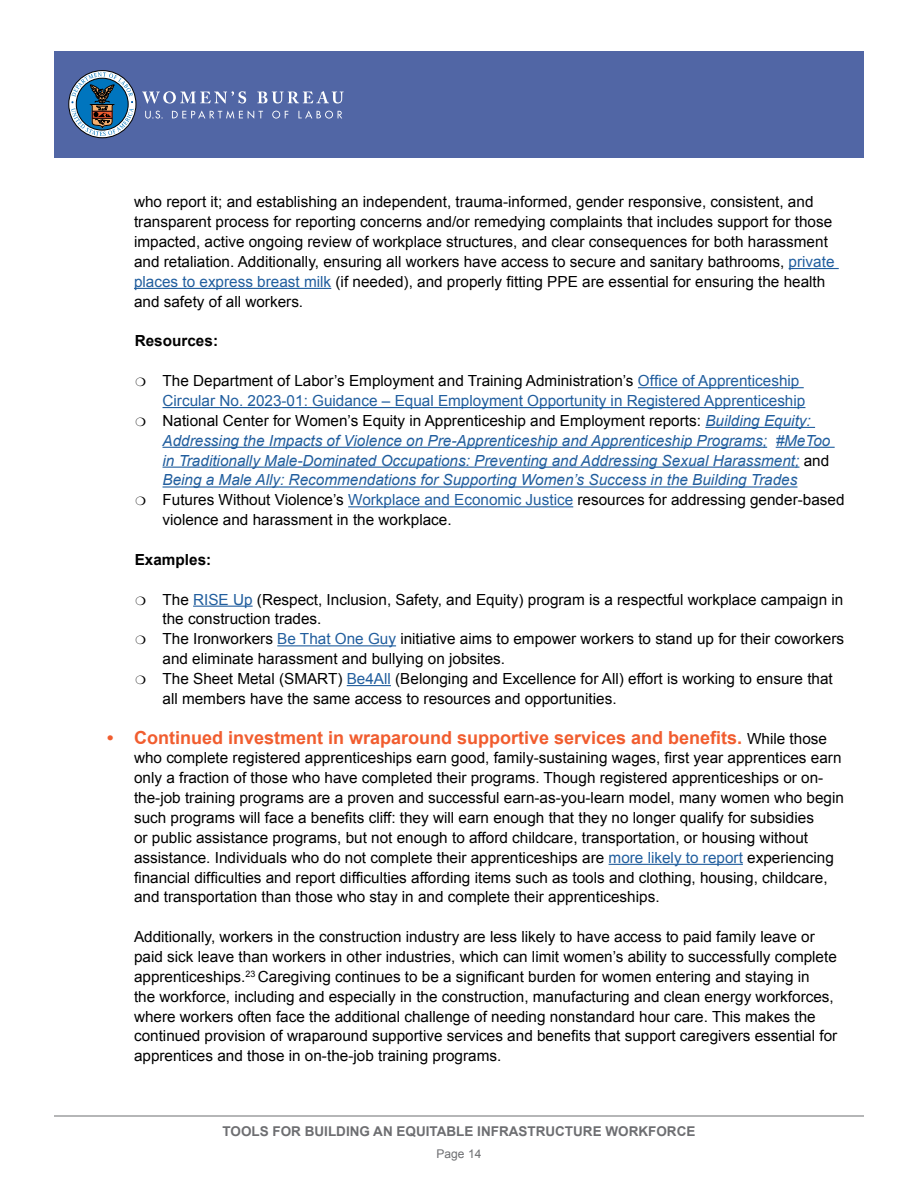
<style>
.page{position:relative;width:918px;height:1188px;background:#fff}
.page>*{position:absolute;margin:0;border:0;box-sizing:border-box;transform-origin:0 0}
.t1{font:700 18px "Arial";color:#f15d2f}
.t2{font:15.3px/19.8px "Arial";color:#000}
.t3{font:italic 15.3px/19.8px "Arial";color:#215e9e}
.t4{font:15.3px/19.8px "Arial";color:#215e9e}
.Body_text{font:700 15.3px "Arial";color:#000}
.Main_Title{font:700 13.5px "Arial";color:#6d6e71}
.t5{font:12px "Arial";color:#6d6e71}
.s1{color:#215e9e}
.s2{color:#000}
.s3{font-style:normal;color:#000}
.s4{font-weight:400;font-size:15.3px;color:#000}
</style>
<div class="page">
<div style="left:54px;top:51px;width:810px;height:107px;background:#5166a5"></div>
<svg style="left:142px;top:91px;width:202px;height:28px"></svg>
<div style="left:68px;top:70px;width:68px;height:68px;border:1px solid #000;border-radius:50%"></div>
<svg style="left:71px;top:72px;width:63px;height:64px;background:#5a82a1"></svg>
<hr style="left:54px;top:1116px;width:810px;height:1px;background:#6d6e71">
<hr style="left:789px;top:268px;width:50px;height:1px;background:#215e9e">
<hr style="left:134px;top:288px;width:197px;height:1px;background:#215e9e">
<hr style="left:638px;top:387px;width:166px;height:1px;background:#215e9e">
<hr style="left:163px;top:407px;width:642px;height:1px;background:#215e9e">
<hr style="left:705px;top:427px;width:110px;height:1px;background:#215e9e">
<hr style="left:163px;top:447px;width:604px;height:1px;background:#215e9e">
<hr style="left:776px;top:447px;width:59px;height:1px;background:#215e9e">
<hr style="left:163px;top:467px;width:636px;height:1px;background:#215e9e">
<hr style="left:163px;top:486px;width:635px;height:2px;background:#215e9e">
<hr style="left:348px;top:506px;width:225px;height:1px;background:#215e9e">
<hr style="left:193px;top:606px;width:60px;height:1px;background:#215e9e">
<hr style="left:277px;top:645px;width:119px;height:1px;background:#215e9e">
<hr style="left:347px;top:685px;width:44px;height:1px;background:#215e9e">
<hr style="left:609px;top:864px;width:134px;height:1px;background:#215e9e">
<p class="t2" style="left:134px;top:192px;width:702px">who report it; and establishing an independent, trauma-informed, gender responsive, consistent, and transparent process for reporting concerns and/or remedying complaints that includes support for those impacted, active ongoing review of workplace structures, and clear consequences for both harassment and retaliation. Additionally, ensuring all workers have access to secure and sanitary bathrooms, <span class="s1">private places to express breast milk</span> (if needed), and properly fitting PPE are essential for ensuring the health and safety of all workers.</p>
<p class="Body_text" style="left:135px;top:331px;width:85px">Resources:</p>
<p class="t4" style="left:163px;top:371px;width:644px;text-indent:-27px"><span class="s2">❍ The Department of Labor’s Employment and Training Administration’s</span> Office of Apprenticeship<br>Circular No. 2023-01: Guidance – Equal Employment Opportunity in Registered Apprenticeship</p>
<p class="t3" style="left:163px;top:411px;width:669px;text-indent:-27px"><span class="s2">❍</span> <span class="s3">National Center for Women’s Equity in Apprenticeship and Employment reports:</span> Building Equity:<br>Addressing the Impacts of Violence on Pre-Apprenticeship and Apprenticeship Programs; #MeToo in Traditionally Male-Dominated Occupations: Preventing and Addressing Sexual Harassment; <span class="s3">and </span>Being a Male Ally: Recommendations for Supporting Women’s Success in the Building Trades</p>
<p class="t2" style="left:163px;top:490px;width:684px;text-indent:-27px">❍ Futures Without Violence’s <span class="s1">Workplace and Economic Justice</span> resources for addressing gender-based violence and harassment in the workplace.</p>
<p class="Body_text" style="left:135px;top:549px;width:78px">Examples:</p>
<p class="t2" style="left:163px;top:589px;width:682px;text-indent:-27px">❍ The <span class="s1">RISE Up</span> (Respect, Inclusion, Safety, and Equity) program is a respectful workplace campaign in the construction trades.</p>
<p class="t2" style="left:163px;top:629px;width:683px;text-indent:-27px">❍ The Ironworkers <span class="s1">Be That One Guy</span> initiative aims to empower workers to stand up for their coworkers and eliminate harassment and bullying on jobsites.</p>
<p class="t2" style="left:163px;top:669px;width:672px;text-indent:-27px">❍ The Sheet Metal (SMART) <span class="s1">Be4All</span> (Belonging and Excellence for All) effort is working to ensure that all members have the same access to resources and opportunities.</p>
<p class="t1" style="left:107px;top:725px;width:722px">• Continued investment in wraparound supportive services and benefits. <span class="s4">While those</span></p>
<p class="t2" style="left:134px;top:748px;width:712px">who complete registered apprenticeships earn good, family-sustaining wages, first year apprentices earn only a fraction of those who have completed their programs. Though registered apprenticeships or on&shy;the-job training programs are a proven and successful earn-as-you-learn model, many women who begin such programs will face a benefits cliff: they will earn enough that they no longer qualify for subsidies<br>or public assistance programs, but not enough to afford childcare, transportation, or housing without assistance. Individuals who do not complete their apprenticeships are <span class="s1">more likely to report</span> experiencing financial difficulties and report difficulties affording items such as tools and clothing, housing, childcare, and transportation than those who stay in and complete their apprenticeships.</p>
<p class="t2" style="left:134px;top:927px;width:705px">Additionally, workers in the construction industry are less likely to have access to paid family leave or paid sick leave than workers in other industries, which can limit women’s ability to successfully complete apprenticeships.<sup>23</sup> Caregiving continues to be a significant burden for women entering and staying in<br>the workforce, including and especially in the construction, manufacturing and clean energy workforces, where workers often face the additional challenge of needing nonstandard hour care. This makes the continued provision of wraparound supportive services and benefits that support caregivers essential for apprentices and those in on-the-job training programs.</p>
<p class="Main_Title" style="left:223px;top:1123px;width:474px">TOOLS FOR BUILDING AN EQUITABLE INFRASTRUCTURE WORKFORCE</p>
<p class="t5" style="left:437px;top:1146px;width:46px">Page 14</p>
</div>
